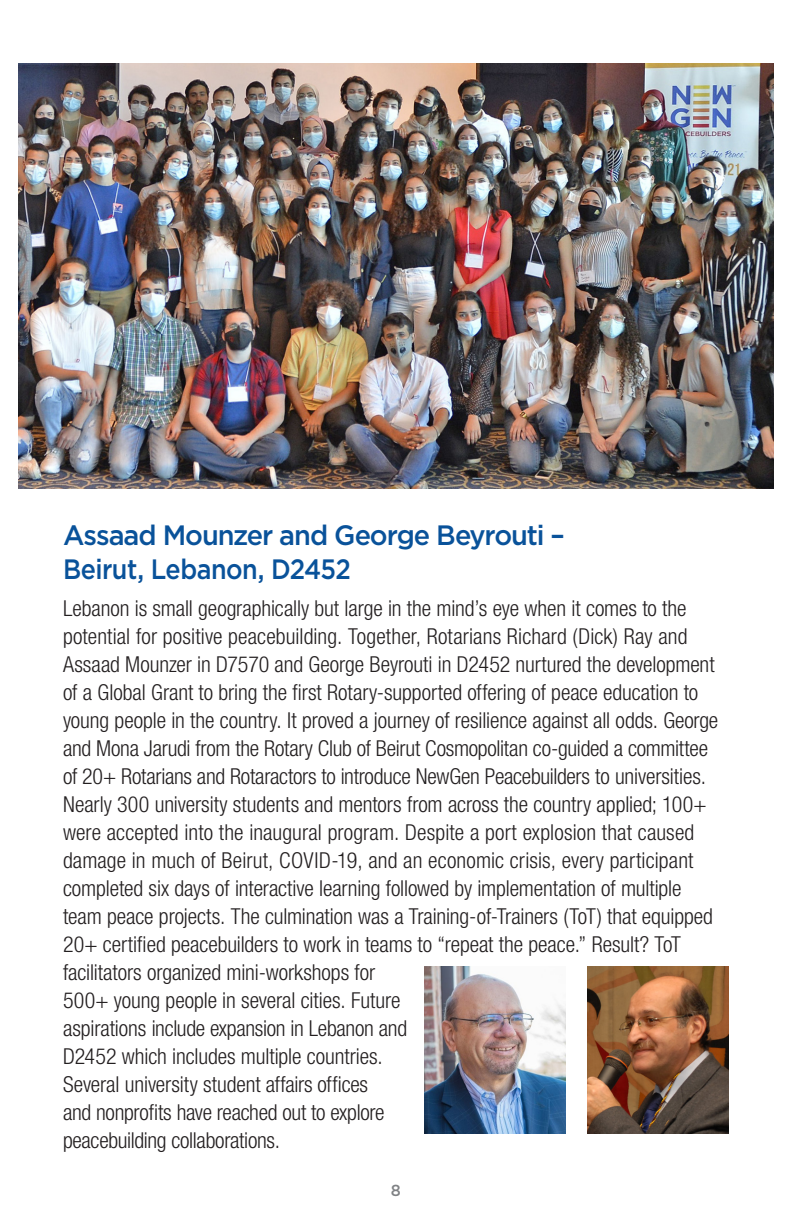
<style>
.page{position:relative;width:792px;height:1224px;background:#fff}
.page>*{position:absolute;margin:0;border:0;box-sizing:border-box;transform-origin:0 0}
.titles{font:500 28px/33.6px "Gotham";letter-spacing:-.04em;color:#09529a}
.text{font:300 condensed 22px/28px "Helvetica Neue LT Pro";letter-spacing:-.005em;color:#231f20}
.t1{font:500 16px "Gotham";color:#808285}
</style>
<div class="page">
<img style="left:18px;top:63px;width:756px;height:425px">
<img style="left:587px;top:967px;width:142px;height:167px">
<img style="left:424px;top:967px;width:142px;height:167px">
<p class="titles" style="left:63px;top:518px;width:503px">Assaad Mounzer and George Beyrouti –<br>Beirut, Lebanon, D2452</p>
<p class="text" style="left:63px;top:594px;width:657px">Lebanon is small geographically but large in the mind’s eye when it comes to the potential for positive peacebuilding. Together, Rotarians Richard (Dick) Ray and Assaad Mounzer in D7570 and George Beyrouti in D2452 nurtured the development of a Global Grant to bring the first Rotary-supported offering of peace education to young people in the country. It proved a journey of resilience against all odds. George and Mona Jarudi from the Rotary Club of Beirut Cosmopolitan co-guided a committee of 20+ Rotarians and Rotaractors to introduce NewGen Peacebuilders to universities.<br>Nearly 300 university students and mentors from across the country applied; 100+ were accepted into the inaugural program. Despite a port explosion that caused damage in much of Beirut, COVID-19, and an economic crisis, every participant completed six days of interactive learning followed by implementation of multiple team peace projects. The culmination was a Training-of-Trainers (ToT) that equipped 20+ certified peacebuilders to work in teams to “repeat the peace.” Result? ToT facilitators organized mini-workshops for<br>500+ young people in several cities. Future<br>aspirations include expansion in Lebanon and<br>D2452 which includes multiple countries.<br>Several university student affairs offices<br>and nonprofits have reached out to explore<br>peacebuilding collaborations.</p>
<p class="t1" style="left:391px;top:1182px;width:12px">8</p>
</div>
